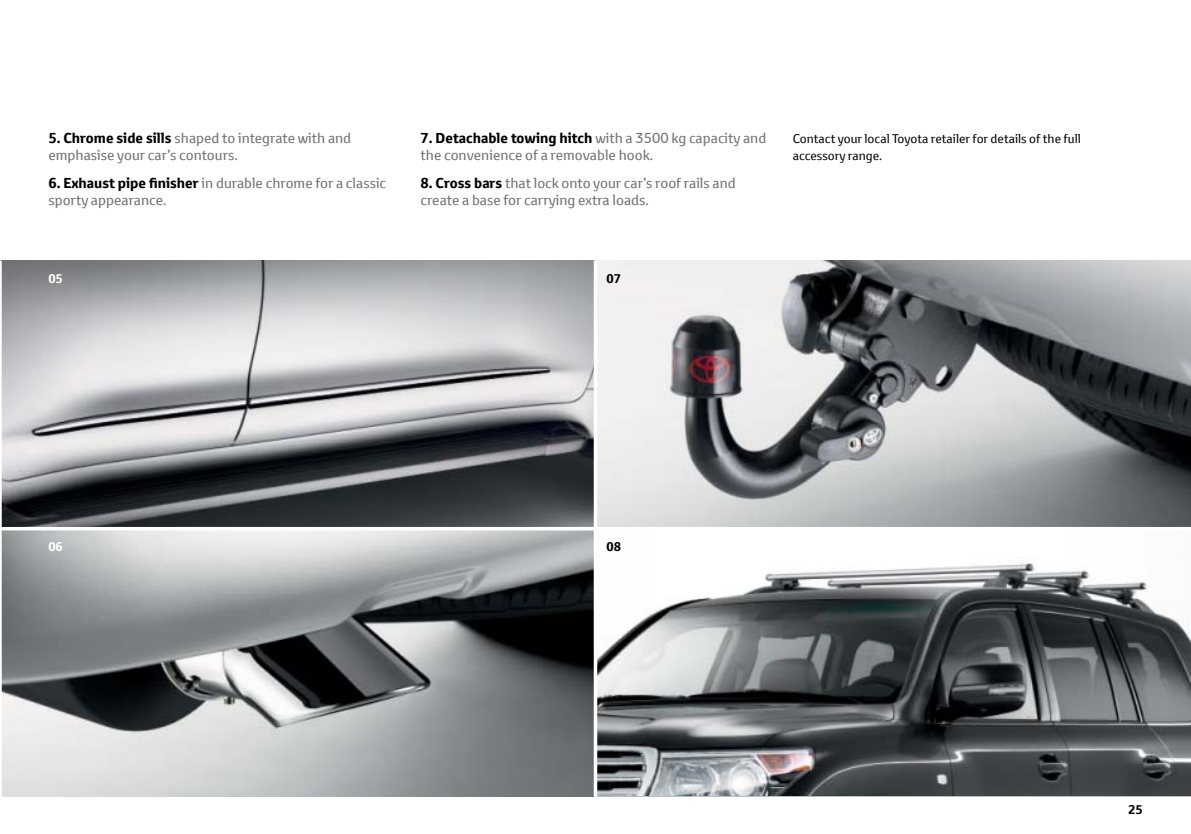
<style>
.page{position:relative;width:1191px;height:834px;background:#fff}
.page>*{position:absolute;margin:0;border:0;box-sizing:border-box;transform-origin:0 0}
.t1{font:14px/16.8px "Toyota Text";color:#716f73}
.t2{font:12.25px/16.8px "Toyota Text";color:#000}
.t3{font:700 12.25px "Toyota Text";color:#000}
.t4{font:700 12.25px "Toyota Text";color:#fff}
.s1{font-weight:700;color:#000}
</style>
<div class="page">
<img style="left:2px;top:260px;width:592px;height:267px">
<svg style="left:597px;top:260px;width:594px;height:267px"></svg>
<svg style="left:2px;top:530px;width:592px;height:266px"></svg>
<svg style="left:597px;top:563px;width:594px;height:233px"></svg>
<p class="t1" style="left:48px;top:130px;width:304px"><span class="s1">5. Chrome side sills</span> shaped to integrate with and emphasise your car’s contours.</p>
<p class="t1" style="left:48px;top:174px;width:339px"><span class="s1">6. Exhaust pipe finisher</span> in durable chrome for a classic sporty appearance.</p>
<p class="t1" style="left:420px;top:130px;width:347px"><span class="s1">7. Detachable towing hitch</span> with a 3500 kg capacity and the convenience of a removable hook.</p>
<p class="t1" style="left:420px;top:174px;width:317px"><span class="s1">8. Cross bars</span> that lock onto your car’s roof rails and create a base for carrying extra loads.</p>
<p class="t4" style="left:48px;top:270px;width:16px">05</p>
<p class="t3" style="left:606px;top:270px;width:16px">07</p>
<p class="t2" style="left:792px;top:130px;width:290px">Contact your local Toyota retailer for details of the full accessory range.</p>
<p class="t4" style="left:48px;top:538px;width:16px">06</p>
<p class="t3" style="left:606px;top:538px;width:16px">08</p>
<p class="t3" style="left:1128px;top:800px;width:16px">25</p>
</div>
